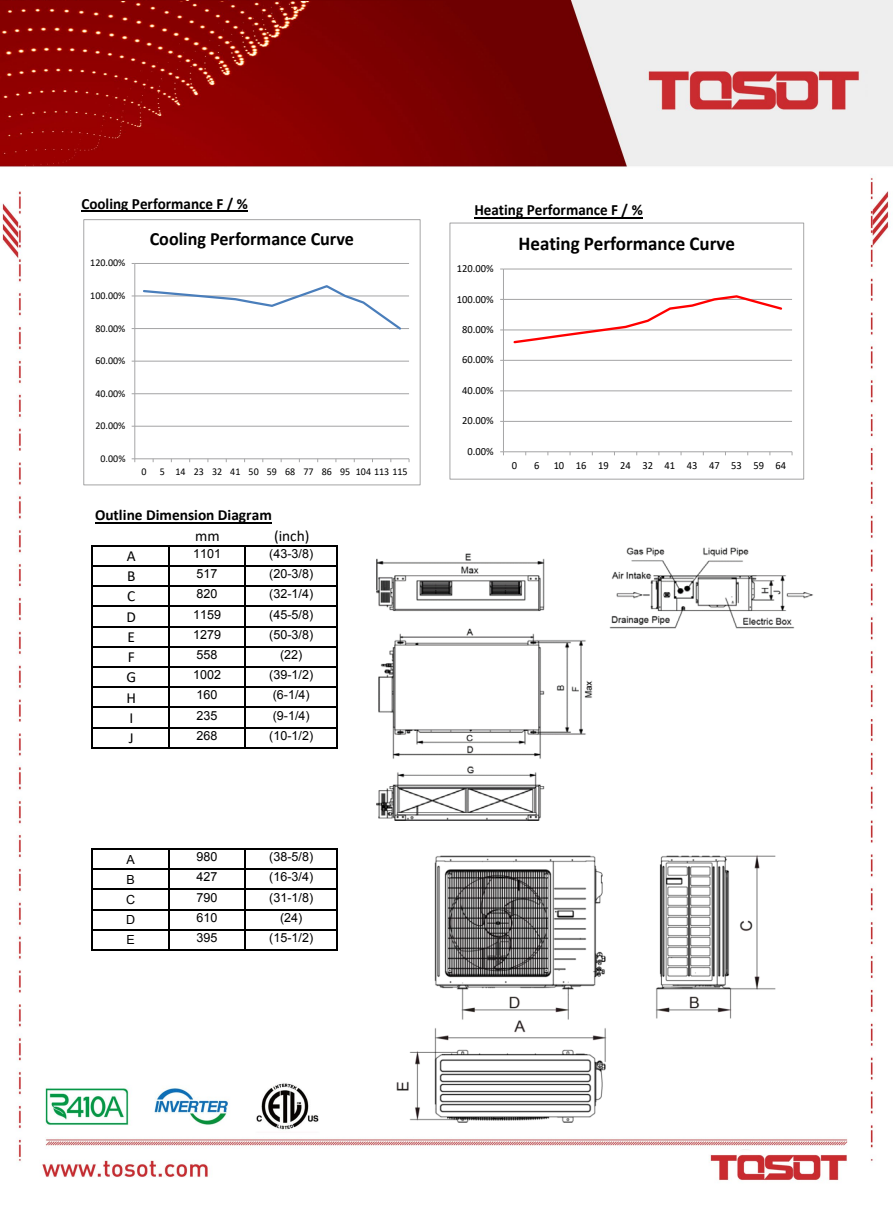
<style>
.page{position:relative;width:893px;height:1212px;background:#fff}
.page>*{position:absolute;margin:0;border:0;box-sizing:border-box;transform-origin:0 0}
.t1{font:700 19.65px "Calibri";color:#000}
.t2{font:700 18.75px "Calibri";color:#000}
.t3{font:700 15.6px "Calibri";color:#000}
.t4{font:700 15.3px "Calibri";color:#000}
.t5{font:15.3px "Calibri";color:#000}
.t6{font:14.1px "Calibri";color:#000}
.t7{font:12.6px "Arial";letter-spacing:.005em;color:#000}
.t8{font:10.8px "Calibri";color:#000}
.t9{font:10.35px "Calibri";color:#000}
</style>
<div class="page">
<img style="left:0;top:2px;width:892px;height:1179px">
<div style="left:450px;top:223px;width:354px;height:256px;background:#fff"></div>
<hr style="left:503px;top:421px;width:289px;height:1px;background:#a5a5a6">
<hr style="left:503px;top:390px;width:289px;height:1px;background:#a5a5a6">
<hr style="left:503px;top:360px;width:289px;height:1px;background:#a5a5a6">
<hr style="left:503px;top:330px;width:289px;height:1px;background:#a5a5a6">
<hr style="left:503px;top:299px;width:289px;height:1px;background:#a5a5a6">
<hr style="left:503px;top:269px;width:289px;height:1px;background:#a5a5a6">
<hr style="left:503px;top:269px;width:1px;height:183px;background:#a5a5a6">
<hr style="left:503px;top:451px;width:289px;height:1px;background:#a5a5a6">
<svg style="left:512px;top:295px;width:272px;height:49px"></svg>
<div style="left:449px;top:223px;width:355px;height:256px;border:1px solid #a5a5a6"></div>
<div style="left:84px;top:220px;width:336px;height:265px;background:#fff"></div>
<hr style="left:135px;top:426px;width:274px;height:1px;background:#a5a5a6">
<hr style="left:135px;top:393px;width:274px;height:1px;background:#a5a5a6">
<hr style="left:135px;top:361px;width:274px;height:1px;background:#a5a5a6">
<hr style="left:135px;top:328px;width:274px;height:1px;background:#a5a5a6">
<hr style="left:135px;top:296px;width:274px;height:1px;background:#a5a5a6">
<hr style="left:135px;top:263px;width:274px;height:1px;background:#a5a5a6">
<hr style="left:134px;top:263px;width:1px;height:196px;background:#a5a5a6">
<hr style="left:135px;top:458px;width:274px;height:1px;background:#a5a5a6">
<svg style="left:142px;top:285px;width:261px;height:45px"></svg>
<div style="left:83px;top:219px;width:337px;height:266px;border:1px solid #a5a5a6"></div>
<hr style="left:474px;top:217px;width:169px;height:1px;background:#000">
<hr style="left:81px;top:211px;width:167px;height:1px;background:#000">
<hr style="left:95px;top:522px;width:177px;height:1px;background:#000">
<hr style="left:92px;top:545px;width:1px;height:203px;background:#000">
<hr style="left:168px;top:546px;width:1px;height:202px;background:#000">
<hr style="left:244px;top:546px;width:2px;height:202px;background:#000">
<hr style="left:337px;top:546px;width:1px;height:202px;background:#000">
<hr style="left:92px;top:848px;width:1px;height:103px;background:#000">
<hr style="left:337px;top:850px;width:1px;height:101px;background:#000">
<hr style="left:168px;top:850px;width:1px;height:101px;background:#000">
<hr style="left:244px;top:850px;width:2px;height:101px;background:#000">
<hr style="left:93px;top:545px;width:245px;height:1px;background:#000">
<hr style="left:93px;top:565px;width:245px;height:1px;background:#000">
<hr style="left:93px;top:585px;width:245px;height:2px;background:#000">
<hr style="left:93px;top:606px;width:245px;height:1px;background:#000">
<hr style="left:93px;top:626px;width:245px;height:1px;background:#000">
<hr style="left:93px;top:646px;width:245px;height:1px;background:#000">
<hr style="left:93px;top:666px;width:245px;height:2px;background:#000">
<hr style="left:93px;top:686px;width:245px;height:2px;background:#000">
<hr style="left:93px;top:707px;width:245px;height:1px;background:#000">
<hr style="left:93px;top:727px;width:245px;height:1px;background:#000">
<hr style="left:93px;top:747px;width:245px;height:1px;background:#000">
<hr style="left:93px;top:848px;width:245px;height:2px;background:#000">
<hr style="left:93px;top:868px;width:245px;height:2px;background:#000">
<hr style="left:93px;top:889px;width:245px;height:1px;background:#000">
<hr style="left:93px;top:909px;width:245px;height:1px;background:#000">
<hr style="left:93px;top:929px;width:245px;height:1px;background:#000">
<hr style="left:93px;top:949px;width:245px;height:2px;background:#000">
<img style="left:365px;top:536px;width:453px;height:290px">
<img style="left:386px;top:840px;width:399px;height:291px">
<p class="t3" style="left:81px;top:193px;width:168px">Cooling Performance F / %</p>
<p class="t9" style="left:90px;top:256px;width:37px">120.00%</p>
<p class="t9" style="left:90px;top:288px;width:37px">100.00%</p>
<p class="t9" style="left:95px;top:321px;width:32px">80.00%</p>
<p class="t9" style="left:95px;top:353px;width:32px">60.00%</p>
<p class="t9" style="left:95px;top:386px;width:32px">40.00%</p>
<p class="t9" style="left:95px;top:419px;width:32px">20.00%</p>
<p class="t9" style="left:100px;top:451px;width:27px">0.00%</p>
<h2 class="t2" style="left:150px;top:226px;width:206px">Cooling Performance Curve</h2>
<p class="t6" style="left:246px;top:461px;width:43px">40.00%</p>
<p class="t9" style="left:141px;top:465px;width:7px">0</p>
<p class="t9" style="left:160px;top:465px;width:249px">5 14 23 32 41 50 59 68 77 86 95 104 113 115</p>
<p class="t4" style="left:95px;top:504px;width:178px">Outline Dimension Diagram</p>
<p class="t5" style="left:195px;top:525px;width:26px">mm</p>
<p class="t5" style="left:274px;top:525px;width:37px">(inch)</p>
<p class="t5" style="left:127px;top:545px;width:10px">A</p>
<p class="t7" style="left:193px;top:545px;width:30px">1101</p>
<p class="t7" style="left:269px;top:545px;width:46px">(43-3/8)</p>
<p class="t5" style="left:127px;top:565px;width:10px">B</p>
<p class="t7" style="left:197px;top:565px;width:23px">517</p>
<p class="t7" style="left:269px;top:565px;width:46px">(20-3/8)</p>
<p class="t5" style="left:127px;top:586px;width:10px">C</p>
<p class="t7" style="left:197px;top:586px;width:23px">820</p>
<p class="t7" style="left:269px;top:586px;width:46px">(32-1/4)</p>
<p class="t5" style="left:126px;top:606px;width:11px">D</p>
<p class="t7" style="left:193px;top:606px;width:30px">1159</p>
<p class="t7" style="left:269px;top:606px;width:46px">(45-5/8)</p>
<p class="t5" style="left:127px;top:626px;width:9px">E</p>
<p class="t7" style="left:193px;top:626px;width:30px">1279</p>
<p class="t7" style="left:269px;top:626px;width:46px">(50-3/8)</p>
<p class="t5" style="left:128px;top:646px;width:9px">F</p>
<p class="t7" style="left:197px;top:646px;width:23px">558</p>
<p class="t7" style="left:280px;top:646px;width:24px">(22)</p>
<p class="t5" style="left:126px;top:667px;width:11px">G</p>
<p class="t7" style="left:193px;top:666px;width:30px">1002</p>
<p class="t7" style="left:269px;top:666px;width:46px">(39-1/2)</p>
<p class="t5" style="left:126px;top:687px;width:11px">H</p>
<p class="t7" style="left:197px;top:687px;width:23px">160</p>
<p class="t7" style="left:273px;top:687px;width:39px">(6-1/4)</p>
<p class="t5" style="left:129px;top:707px;width:5px">I</p>
<p class="t7" style="left:197px;top:707px;width:23px">235</p>
<p class="t7" style="left:273px;top:707px;width:39px">(9-1/4)</p>
<p class="t5" style="left:129px;top:727px;width:6px">J</p>
<p class="t7" style="left:197px;top:727px;width:23px">268</p>
<p class="t7" style="left:269px;top:727px;width:46px">(10-1/2)</p>
<p class="t6" style="left:246px;top:505px;width:43px">20.00%</p>
<p class="t6" style="left:308px;top:568px;width:8px">0</p>
<p class="t7" style="left:126px;top:851px;width:10px">A</p>
<p class="t7" style="left:197px;top:848px;width:23px">980</p>
<p class="t7" style="left:269px;top:848px;width:46px">(38-5/8)</p>
<p class="t7" style="left:126px;top:871px;width:10px">B</p>
<p class="t7" style="left:197px;top:869px;width:23px">427</p>
<p class="t7" style="left:269px;top:869px;width:46px">(16-3/4)</p>
<p class="t7" style="left:126px;top:891px;width:11px">C</p>
<p class="t7" style="left:197px;top:889px;width:23px">790</p>
<p class="t7" style="left:269px;top:889px;width:46px">(31-1/8)</p>
<p class="t7" style="left:126px;top:911px;width:11px">D</p>
<p class="t7" style="left:197px;top:909px;width:23px">610</p>
<p class="t7" style="left:280px;top:909px;width:24px">(24)</p>
<p class="t7" style="left:126px;top:932px;width:10px">E</p>
<p class="t7" style="left:197px;top:929px;width:23px">395</p>
<p class="t7" style="left:269px;top:929px;width:46px">(15-1/2)</p>
<p class="t3" style="left:474px;top:199px;width:170px">Heating Performance F / %</p>
<p class="t8" style="left:457px;top:261px;width:38px">120.00%</p>
<p class="t8" style="left:457px;top:291px;width:38px">100.00%</p>
<p class="t8" style="left:462px;top:322px;width:33px">80.00%</p>
<p class="t8" style="left:462px;top:352px;width:33px">60.00%</p>
<p class="t8" style="left:462px;top:383px;width:33px">40.00%</p>
<p class="t8" style="left:462px;top:413px;width:33px">20.00%</p>
<p class="t8" style="left:467px;top:444px;width:28px">0.00%</p>
<h1 class="t1" style="left:518px;top:230px;width:218px">Heating Performance Curve</h1>
<p class="t6" style="left:637px;top:456px;width:43px">40.00%</p>
<p class="t8" style="left:512px;top:458px;width:7px">0</p>
<p class="t8" style="left:534px;top:458px;width:7px">6</p>
<p class="t8" style="left:554px;top:458px;width:234px">10 16 19 24 32 41 43 47 53 59 64</p>
</div>
